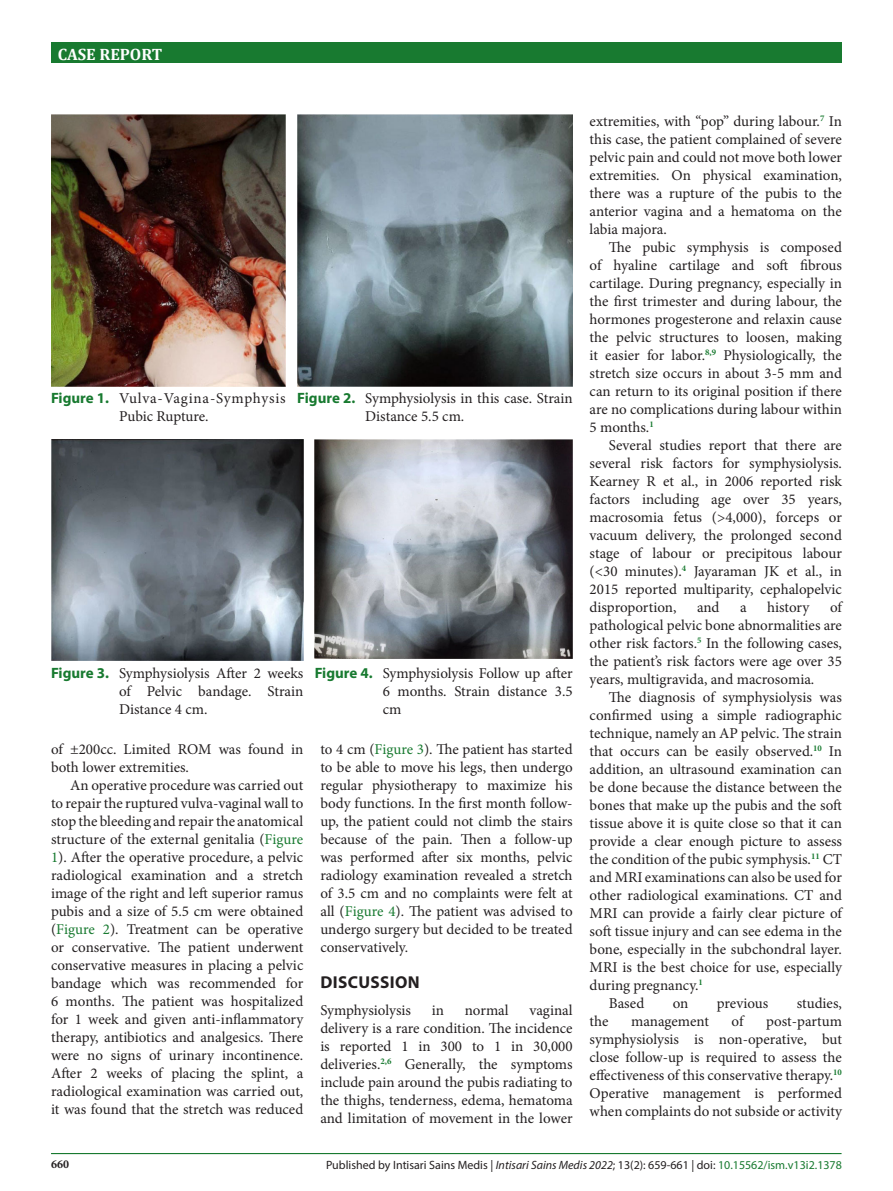
<style>
.page{position:relative;width:893px;height:1191px;background:#fff}
.page>*{position:absolute;margin:0;border:0;box-sizing:border-box;transform-origin:0 0}
.t1{font:700 17.25px "Myriad Pro";letter-spacing:.02em;color:#231f20}
.t2{font:700 16.5px "Cambria";color:#fff}
.t3{font:15px/18px "Minion Pro";letter-spacing:-.005em;color:#231f20;text-align:justify}
.t4{font:15px/18px "Minion Pro";letter-spacing:.035em;color:#231f20}
.judul{font:12px "Myriad Pro";color:#231f20}
.judul-2{font:700 12px "Minion Pro";color:#231f20}
.s1{font-family:"Myriad Pro";font-weight:700;color:#187a30}
.s2{color:#187a30}
.s3{font-style:italic}
</style>
<div class="page">
<div style="left:51px;top:43px;width:790px;height:20px;background:#187a30"></div>
<hr style="left:51px;top:1153px;width:790px;height:1px;background:#187a30">
<img style="left:298px;top:115px;width:275px;height:271px">
<img style="left:51px;top:115px;width:235px;height:271px">
<img style="left:51px;top:440px;width:252px;height:220px">
<img style="left:315px;top:440px;width:258px;height:218px">
<p class="t2" style="left:58px;top:43px;width:106px">CASE REPORT</p>
<p class="t4" style="left:119px;top:389px;width:168px;text-indent:-68px"><span class="s1">Figure 1.</span> Vulva-Vagina-Symphysis<br>Pubic Rupture.</p>
<p class="t3" style="left:365px;top:389px;width:209px;text-indent:-68px"><span class="s1">Figure 2.</span> Symphysiolysis in this case. Strain<br>Distance 5.5 cm.</p>
<p class="t3" style="left:119px;top:664px;width:186px;text-indent:-68px"><span class="s1">Figure 3.</span> Symphysiolysis After 2 weeks of Pelvic bandage. Strain Distance 4 cm.</p>
<p class="t3" style="left:51px;top:740px;width:254px">of ±200cc. Limited ROM was found in both lower extremities.</p>
<p class="t3" style="left:51px;top:776px;width:254px;text-indent:19px">An operative procedure was carried out to repair the ruptured vulva-vaginal wall to stop the bleeding and repair the anatomical structure of the external genitalia (<span class="s2">Figure 1</span>). After the operative procedure, a pelvic radiological examination and a stretch image of the right and left superior ramus pubis and a size of 5.5 cm were obtained (<span class="s2">Figure 2</span>). Treatment can be operative or conservative. The patient underwent conservative measures in placing a pelvic bandage which was recommended for 6 months. The patient was hospitalized for 1 week and given anti-inflammatory therapy, antibiotics and analgesics. There were no signs of urinary incontinence.<br>After 2 weeks of placing the splint, a radiological examination was carried out, it was found that the stretch was reduced</p>
<p class="t3" style="left:383px;top:664px;width:191px;text-indent:-68px"><span class="s1">Figure 4.</span> Symphysiolysis Follow up after 6 months. Strain distance 3.5 cm</p>
<p class="t3" style="left:320px;top:740px;width:254px">to 4 cm (<span class="s2">Figure 3</span>). The patient has started to be able to move his legs, then undergo regular physiotherapy to maximize his body functions. In the first month follow&shy;up, the patient could not climb the stairs because of the pain. Then a follow-up was performed after six months, pelvic radiology examination revealed a stretch of 3.5 cm and no complaints were felt at all (<span class="s2">Figure 4</span>). The patient was advised to undergo surgery but decided to be treated conservatively.</p>
<p class="t1" style="left:320px;top:971px;width:101px">DISCUSSION</p>
<p class="t3" style="left:320px;top:1001px;width:92px">Symphysiolysis</p>
<p class="t3" style="left:432px;top:1001px;width:14px">in</p>
<p class="t3" style="left:465px;top:1001px;width:45px">normal</p>
<p class="t3" style="left:320px;top:1001px;width:254px;text-indent:209px">vaginal delivery is a rare condition. The incidence is reported 1 in 300 to 1 in 30,000 deliveries.<sup>2,6</sup> Generally, the symptoms include pain around the pubis radiating to the thighs, tenderness, edema, hematoma and limitation of movement in the lower</p>
<p class="t3" style="left:590px;top:112px;width:254px">extremities, with “pop” during labour.<sup>7</sup> In this case, the patient complained of severe pelvic pain and could not move both lower extremities. On physical examination, there was a rupture of the pubis to the anterior vagina and a hematoma on the labia majora.</p>
<p class="t3" style="left:590px;top:238px;width:254px;text-indent:19px">The pubic symphysis is composed of hyaline cartilage and soft fibrous cartilage. During pregnancy, especially in the first trimester and during labour, the hormones progesterone and relaxin cause the pelvic structures to loosen, making it easier for labor.<sup>8,9</sup> Physiologically, the stretch size occurs in about 3-5 mm and can return to its original position if there are no complications during labour within 5 months.<sup>1</sup></p>
<p class="t3" style="left:590px;top:436px;width:254px;text-indent:19px">Several studies report that there are several risk factors for symphysiolysis.<br>Kearney R et al., in 2006 reported risk factors including age over 35 years, macrosomia fetus (&gt;4,000), forceps or vacuum delivery, the prolonged second stage of labour or precipitous labour (&lt;30 minutes).<sup>4</sup> Jayaraman JK et al., in 2015 reported multiparity, cephalopelvic disproportion,</p>
<p class="t3" style="left:590px;top:598px;width:254px;text-indent:240px">of pathological pelvic bone abnormalities are other risk factors.<sup>5</sup> In the following cases, the patient’s risk factors were age over 35 years, multigravida, and macrosomia.</p>
<p class="t3" style="left:590px;top:688px;width:254px;text-indent:19px">The diagnosis of symphysiolysis was confirmed using a simple radiographic technique, namely an AP pelvic. The strain that occurs can be easily observed.<sup>10</sup> In addition, an ultrasound examination can be done because the distance between the bones that make up the pubis and the soft tissue above it is quite close so that it can provide a clear enough picture to assess the condition of the pubic symphysis.<sup>11</sup> CT and MRI examinations can also be used for other radiological examinations. CT and MRI can provide a fairly clear picture of soft tissue injury and can see edema in the bone, especially in the subchondral layer.<br>MRI is the best choice for use, especially during pregnancy.<sup>1</sup></p>
<p class="t3" style="left:609px;top:994px;width:37px">Based</p>
<p class="t3" style="left:673px;top:994px;width:17px">on</p>
<p class="t3" style="left:717px;top:994px;width:53px">previous</p>
<p class="t3" style="left:797px;top:994px;width:47px">studies,</p>
<p class="t3" style="left:590px;top:1012px;width:20px">the</p>
<p class="t3" style="left:631px;top:1012px;width:79px">management</p>
<p class="t3" style="left:732px;top:1012px;width:13px">of</p>
<p class="t3" style="left:697px;top:598px;width:24px">and</p>
<p class="t3" style="left:740px;top:598px;width:8px">a</p>
<p class="t3" style="left:767px;top:598px;width:44px">history</p>
<p class="t3" style="left:590px;top:1012px;width:254px;text-indent:177px">post-partum symphysiolysis is non-operative, but close follow-up is required to assess the effectiveness of this conservative therapy.<sup>10<br></sup>Operative management is performed when complaints do not subside or activity</p>
<p class="judul-2" style="left:51px;top:1156px;width:19px">660</p>
<p class="judul" style="left:326px;top:1157px;width:517px">Published by Intisari Sains Medis | <span class="s3">Intisari Sains Medis 2022</span>; 13(2): 659-661 | doi: <span class="s2">10.15562/ism.v13i2.1378</span></p>
</div>
